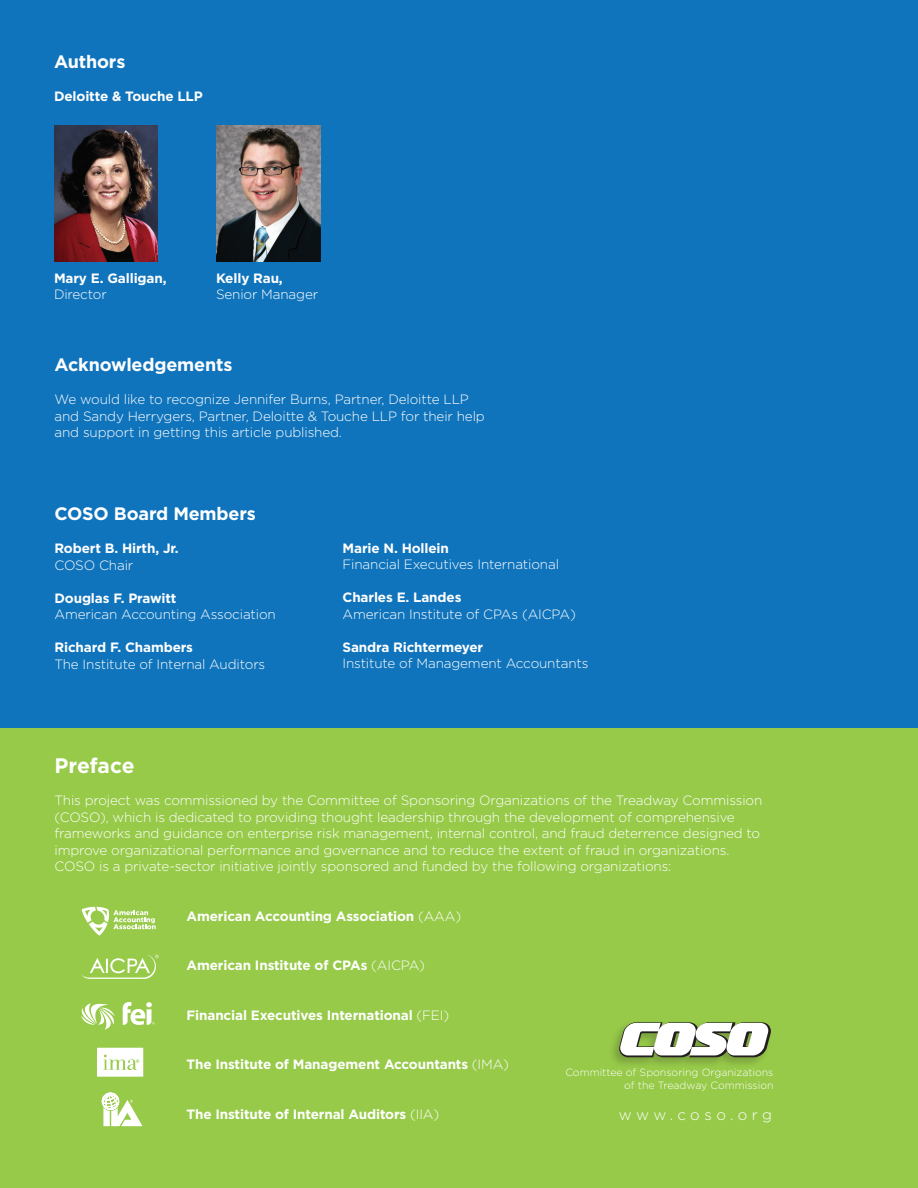
<style>
.page{position:relative;width:918px;height:1188px;background:#97ca49}
.page>*{position:absolute;margin:0;border:0;box-sizing:border-box;transform-origin:0 0}
.Subhead_60{font:700 21px "Gotham";letter-spacing:-.005em;color:#fff}
.Body_Text{font:700 18px "Gotham";letter-spacing:-.01em;color:#fff}
.Body_Text-2{font:300 15px "Gotham";letter-spacing:.29em;color:#fff}
.Body_Text-3{font:300 13.5px/16.5px "Gotham";letter-spacing:-.01em;color:#fff}
.Body_Text-4{font:700 13.5px "Gotham";letter-spacing:-.01em;color:#fff}
.t1{font:300 10.5px "Gotham";color:#fff}
.s1{font-weight:300}
</style>
<div class="page">
<div style="left:0;top:0;width:918px;height:728px;background:#1074bc"></div>
<svg style="left:102px;top:1093px;width:41px;height:33px"></svg>
<div style="left:607px;top:1020px;width:165px;height:48px;background:#231f20;opacity:.25"></div>
<svg style="left:619px;top:1022px;width:152px;height:35px;background:#ced4c4"></svg>
<svg style="left:82px;top:955px;width:77px;height:24px"></svg>
<svg style="left:81px;top:1002px;width:74px;height:27px"></svg>
<svg style="left:82px;top:907px;width:74px;height:28px"></svg>
<svg style="left:97px;top:1048px;width:46px;height:29px"></svg>
<img style="left:54px;top:125px;width:104px;height:136px">
<img style="left:217px;top:125px;width:103px;height:136px">
<p class="Body_Text" style="left:54px;top:51px;width:73px">Authors</p>
<p class="Body_Text-4" style="left:54px;top:88px;width:150px">Deloitte &amp; Touche LLP</p>
<p class="Body_Text-4" style="left:54px;top:270px;width:114px">Mary E. Galligan,</p>
<p class="Body_Text-4" style="left:216px;top:270px;width:68px">Kelly Rau,</p>
<p class="Body_Text-3" style="left:54px;top:286px;width:54px">Director</p>
<p class="Body_Text-3" style="left:216px;top:286px;width:104px">Senior Manager</p>
<p class="Body_Text" style="left:55px;top:354px;width:179px">Acknowledgements</p>
<p class="Body_Text-3" style="left:55px;top:391px;width:416px">We would like to recognize Jennifer Burns, Partner, Deloitte LLP</p>
<p class="Body_Text-3" style="left:55px;top:407px;width:432px">and Sandy Herrygers, Partner, Deloitte &amp; Touche LLP for their help</p>
<p class="Body_Text-3" style="left:55px;top:424px;width:289px">and support in getting this article published.</p>
<p class="Body_Text" style="left:54px;top:503px;width:203px">COSO Board Members</p>
<p class="Body_Text-4" style="left:54px;top:540px;width:126px">Robert B. Hirth, Jr.</p>
<p class="Body_Text-3" style="left:54px;top:556px;width:80px">COSO Chair</p>
<p class="Body_Text-4" style="left:54px;top:590px;width:124px">Douglas F. Prawitt</p>
<p class="Body_Text-3" style="left:54px;top:606px;width:223px">American Accounting Association</p>
<p class="Body_Text-4" style="left:54px;top:639px;width:140px">Richard F. Chambers</p>
<p class="Body_Text-3" style="left:54px;top:655px;width:212px">The Institute of Internal Auditors</p>
<p class="Subhead_60" style="left:55px;top:753px;width:82px">Preface</p>
<p class="Body_Text-4" style="left:343px;top:540px;width:108px">Marie N. Hollein</p>
<p class="Body_Text-3" style="left:343px;top:556px;width:218px">Financial Executives International</p>
<p class="Body_Text-4" style="left:343px;top:590px;width:120px">Charles E. Landes</p>
<p class="Body_Text-3" style="left:343px;top:606px;width:235px">American Institute of CPAs (AICPA)</p>
<p class="Body_Text-4" style="left:343px;top:639px;width:142px">Sandra Richtermeyer</p>
<p class="Body_Text-3" style="left:343px;top:655px;width:247px">Institute of Management Accountants</p>
<p class="Body_Text-3" style="left:55px;top:792px;width:709px">This project was commissioned by the Committee of Sponsoring Organizations of the Treadway Commission (COSO), which is dedicated to providing thought leadership through the development of comprehensive frameworks and guidance on enterprise risk management, internal control, and fraud deterrence designed to improve organizational performance and governance and to reduce the extent of fraud in organizations.</p>
<p class="Body_Text-3" style="left:55px;top:858px;width:618px">COSO is a private-sector initiative jointly sponsored and funded by the following organizations:</p>
<p class="Body_Text-4" style="left:187px;top:908px;width:276px">American Accounting Association <span class="s1">(AAA)</span></p>
<p class="Body_Text-4" style="left:187px;top:957px;width:240px">American Institute of CPAs <span class="s1">(AICPA)</span></p>
<p class="Body_Text-4" style="left:187px;top:1007px;width:264px">Financial Executives International <span class="s1">(FEI)</span></p>
<p class="Body_Text-4" style="left:187px;top:1056px;width:324px">The Institute of Management Accountants <span class="s1">(IMA)</span></p>
<p class="Body_Text-4" style="left:187px;top:1106px;width:254px">The Institute of Internal Auditors <span class="s1">(IIA)</span></p>
<p class="t1" style="left:565px;top:1066px;width:210px">Committee of Sponsoring Organizations</p>
<p class="t1" style="left:624px;top:1078px;width:151px">of the Treadway Commission</p>
<p class="Body_Text-2" style="left:619px;top:1105px;width:155px">www.coso.org</p>
</div>
